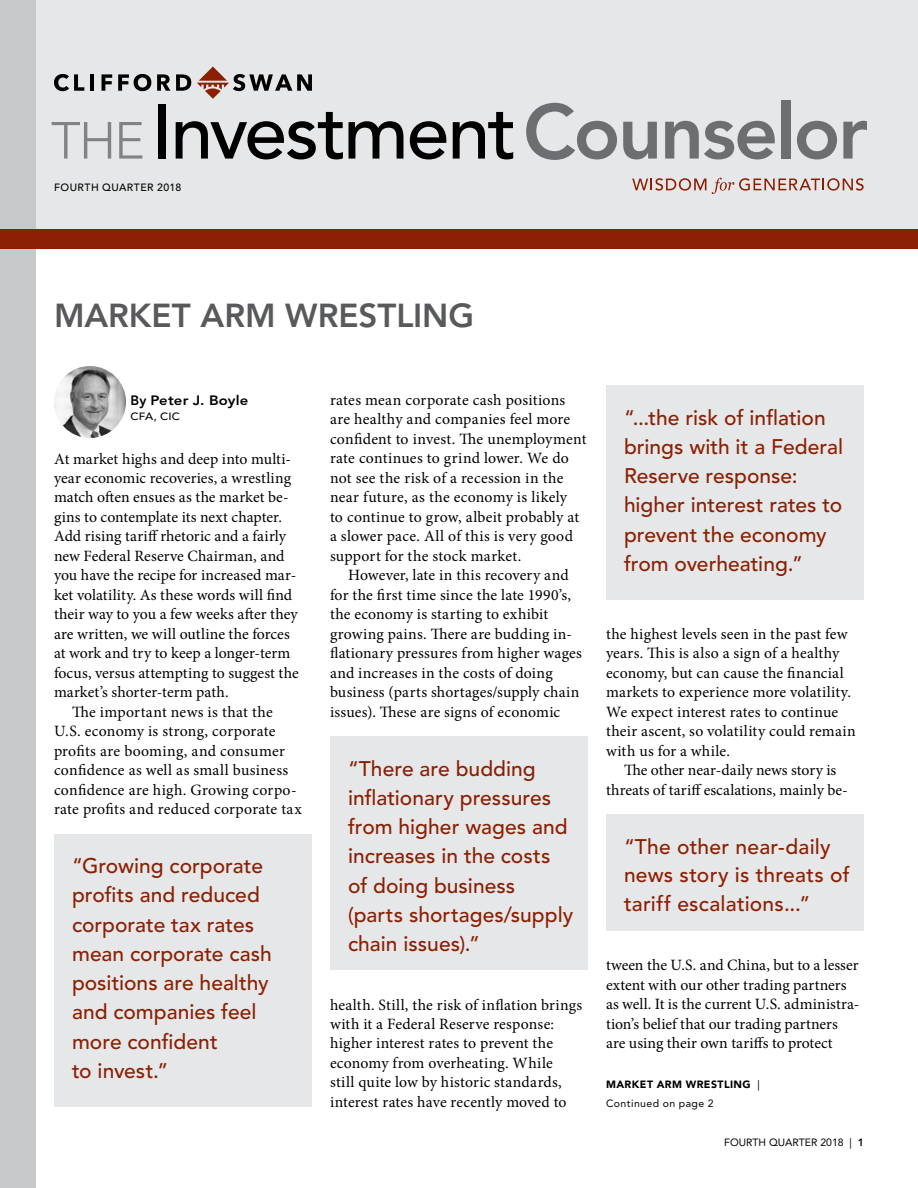
<style>
.page{position:relative;width:918px;height:1188px;background:#fff}
.page>*{position:absolute;margin:0;border:0;box-sizing:border-box;transform-origin:0 0}
.t1{font:500 76.8px "Avenir LT Std";letter-spacing:-.03em;color:#000}
.t2{font:800 33px "Avenir LT Std";letter-spacing:-.005em;color:#58595b}
.t3{font:500 21px/29.2px "Avenir LT Std";color:#8a1f03}
.t4{font:15.75px/19.5px "Minion Pro";letter-spacing:.01em;color:#000}
.t5{font:800 13.5px "Avenir LT Std";letter-spacing:.01em;color:#000}
.t6{font:900 10.5px/19.5px "Avenir LT Std";letter-spacing:.045em;color:#000}
.t7{font:10.5px "Avenir LT Std";color:#000}
.t8{font:500 10.5px "Avenir LT Std";letter-spacing:.04em;color:#000}
.t9{font:500 10.5px "Avenir LT Std";letter-spacing:.04em;color:#000;scale:1.1 1}
.s1{font-weight:300;font-size:51.6px;color:#808285}
.s2{font-weight:800;color:#6d6e71}
.s3{font-weight:400}
.s4{font-weight:800}
</style>
<div class="page">
<div style="left:0;top:0;width:36px;height:1188px;background:#c7c8ca"></div>
<div style="left:36px;top:0;width:882px;height:230px;background:#e6e7e8"></div>
<svg style="left:54px;top:74px;width:30px;height:17px"></svg>
<hr style="left:90px;top:74px;width:4px;height:17px;background:#000">
<svg style="left:102px;top:74px;width:10px;height:17px"></svg>
<svg style="left:118px;top:74px;width:33px;height:17px"></svg>
<svg style="left:157px;top:74px;width:13px;height:17px"></svg>
<svg style="left:176px;top:74px;width:15px;height:17px"></svg>
<svg style="left:197px;top:67px;width:115px;height:32px"></svg>
<svg style="left:632px;top:178px;width:74px;height:13px"></svg>
<svg style="left:712px;top:178px;width:152px;height:16px"></svg>
<div style="left:0;top:230px;width:918px;height:19px;background:#8a1f03"></div>
<img style="left:54px;top:366px;width:72px;height:72px;border-radius:36px">
<div style="left:54px;top:834px;width:258px;height:273px;background:#e6e7e8"></div>
<div style="left:606px;top:386px;width:258px;height:214px;background:#e6e7e8"></div>
<div style="left:606px;top:814px;width:258px;height:118px;background:#e6e7e8"></div>
<div style="left:330px;top:736px;width:258px;height:234px;background:#e6e7e8"></div>
<h1 class="t1" style="left:51px;top:88px;width:819px"><span class="s1">THE</span> Investment<span class="s2">Counselor</span></h1>
<p class="t8" style="left:54px;top:181px;width:129px">FOURTH QUARTER 2018</p>
<h2 class="t2" style="left:54px;top:296px;width:422px">MARKET ARM WRESTLING</h2>
<p class="t5" style="left:130px;top:392px;width:119px">By Peter J. Boyle</p>
<p class="t9" style="left:130px;top:410px;width:46px">CFA, CIC</p>
<p class="t4" style="left:54px;top:449px;width:239px">At market highs and deep into multi-</p>
<p class="t4" style="left:54px;top:468px;width:239px">year economic recoveries, a wrestling</p>
<p class="t4" style="left:54px;top:488px;width:236px">match often ensues as the market be-</p>
<p class="t4" style="left:54px;top:507px;width:230px">gins to contemplate its next chapter.</p>
<p class="t4" style="left:54px;top:527px;width:233px">Add rising tariff rhetoric and a fairly</p>
<p class="t4" style="left:54px;top:546px;width:232px">new Federal Reserve Chairman, and</p>
<p class="t4" style="left:54px;top:566px;width:244px">you have the recipe for increased mar-</p>
<p class="t4" style="left:54px;top:585px;width:240px">ket volatility. As these words will find</p>
<p class="t4" style="left:54px;top:605px;width:245px">their way to you a few weeks after they</p>
<p class="t4" style="left:54px;top:624px;width:237px">are written, we will outline the forces</p>
<p class="t4" style="left:54px;top:644px;width:238px">at work and try to keep a longer-term</p>
<p class="t4" style="left:54px;top:663px;width:246px">focus, versus attempting to suggest the</p>
<p class="t4" style="left:54px;top:683px;width:176px">market’s shorter-term path.</p>
<p class="t4" style="left:72px;top:702px;width:202px">The important news is that the</p>
<p class="t4" style="left:54px;top:722px;width:223px">U.S. economy is strong, corporate</p>
<p class="t4" style="left:54px;top:741px;width:232px">profits are booming, and consumer</p>
<p class="t4" style="left:54px;top:761px;width:236px">confidence as well as small business</p>
<p class="t4" style="left:54px;top:780px;width:244px">confidence are high. Growing corpo-</p>
<p class="t4" style="left:54px;top:800px;width:249px">rate profits and reduced corporate tax</p>
<h3 class="t3" style="left:72px;top:852px;width:201px">“Growing corporate profits and reduced corporate tax rates mean corporate cash positions are healthy and companies feel more confident<br>to invest.”</h3>
<p class="t4" style="left:330px;top:390px;width:258px">rates mean corporate cash positions are healthy and companies feel more confident to invest. The unemployment rate continues to grind lower. We do not see the risk of a recession in the near future, as the economy is likely<br>to continue to grow, albeit probably at a slower pace. All of this is very good support for the stock market.</p>
<p class="t4" style="left:330px;top:566px;width:253px;text-indent:18px">However, late in this recovery and for the first time since the late 1990’s, the economy is starting to exhibit growing pains. There are budding in&shy;flationary pressures from higher wages and increases in the costs of doing business (parts shortages/supply chain issues). These are signs of economic</p>
<h3 class="t3" style="left:348px;top:754px;width:227px">“There are budding inflationary pressures from higher wages and increases in the costs of doing business (parts shortages/supply chain issues).”</h3>
<p class="t4" style="left:330px;top:995px;width:254px">health. Still, the risk of inflation brings with it a Federal Reserve response: higher interest rates to prevent the economy from overheating. While<br>still quite low by historic standards, interest rates have recently moved to</p>
<h3 class="t3" style="left:624px;top:403px;width:221px">“...the risk of inflation brings with it a Federal<br>Reserve response: higher interest rates to prevent the economy from overheating.”</h3>
<p class="t4" style="left:606px;top:624px;width:251px">the highest levels seen in the past few years. This is also a sign of a healthy economy, but can cause the financial markets to experience more volatility.<br>We expect interest rates to continue their ascent, so volatility could remain with us for a while.</p>
<p class="t4" style="left:606px;top:761px;width:243px;text-align:center">The other near-daily news story is threats of tariff escalations, mainly be-</p>
<h3 class="t3" style="left:624px;top:832px;width:227px;line-height:28.8px">“The other near-daily news story is threats of tariff escalations...”</h3>
<p class="t4" style="left:606px;top:956px;width:255px">tween the U.S. and China, but to a lesser extent with our other trading partners as well. It is the current U.S. administra&shy;tion’s belief that our trading partners are using their own tariffs to protect</p>
<p class="t6" style="left:606px;top:1074px;width:155px">MARKET ARM WRESTLING <span class="s3">|<br>Continued on page 2</span></p>
<p class="t7" style="left:724px;top:1136px;width:141px">FOURTH QUARTER 2018 | <span class="s4">1</span></p>
</div>
